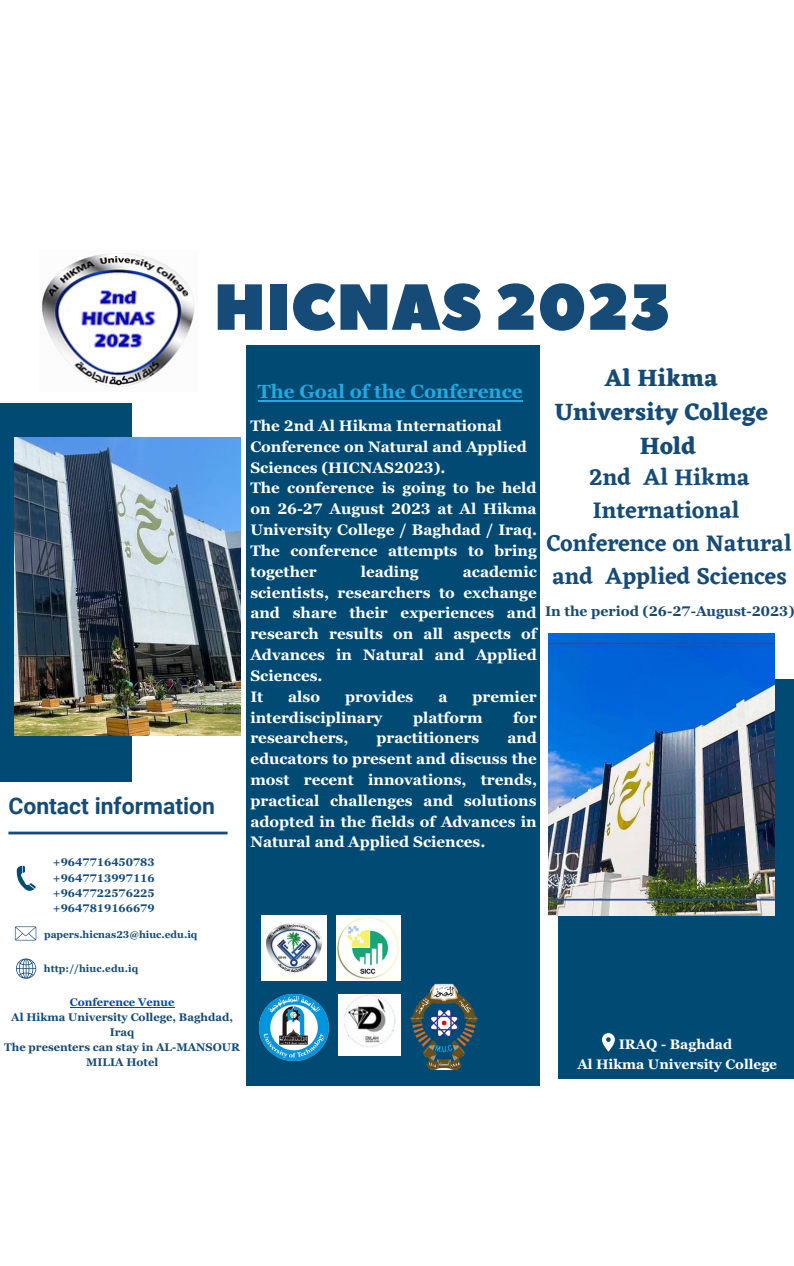
<style>
.page{position:relative;width:794px;height:1266px;background:#fff}
.page>*{position:absolute;margin:0;border:0;box-sizing:border-box;transform-origin:0 0}
.t1{font:64.88px "Peace Sans";color:#154b76}
.t2{font:700 24.38px/33.8px "Eczar";color:#154b76;text-align:center}
.t3{font:600 23.48px/32.8px "Eczar";color:#154b76}
.t4{font:700 22.95px "Roboto";color:#154b76}
.t5{font:700 19.05px "Georgia Pro";color:#25a7df}
.t6{font:700 15.23px/20.9px "Georgia Pro";color:#fff;text-align:justify}
.t7{font:700 14.02px "Georgia Pro";color:#154b76}
.t8{font:700 13.8px "Georgia Pro";color:#fff}
.t9{font:700 11.1px/15px "Georgia Pro";color:#154b76;text-align:center}
.t10{font:700 11.1px "Georgia Pro";color:#004aad}
.t11{font:700 10.05px "Georgia Pro";color:#154b76}
</style>
<div class="page">
<div style="left:557px;top:679px;width:236px;height:399px;background:#004a74"></div>
<img style="left:548px;top:633px;width:225px;height:283px">
<div style="left:246px;top:345px;width:293px;height:740px;background:#004a74"></div>
<div style="left:0;top:403px;width:131px;height:379px;background:#004a74"></div>
<img style="left:15px;top:437px;width:226px;height:298px">
<hr style="left:8px;top:831px;width:219px;height:3px;background:#154b76">
<svg style="left:15px;top:926px;width:21px;height:14px"></svg>
<img style="left:261px;top:915px;width:65px;height:65px">
<img style="left:42px;top:253px;width:153px;height:134px">
<img style="left:336px;top:915px;width:64px;height:65px">
<img style="left:338px;top:995px;width:62px;height:60px">
<svg style="left:16px;top:958px;width:20px;height:20px"></svg>
<svg style="left:17px;top:865px;width:19px;height:26px"></svg>
<img style="left:259px;top:995px;width:69px;height:65px">
<img style="left:410px;top:983px;width:67px;height:87px">
<svg style="left:602px;top:1033px;width:12px;height:18px"></svg>
<hr style="left:70px;top:1006px;width:104px;height:1px;background:#004aad">
<hr style="left:258px;top:400px;width:264px;height:1px;background:#25a7df">
<p class="t1" style="left:214px;top:264px;width:458px">HICNAS 2023</p>
<p class="t4" style="left:8px;top:793px;width:208px">Contact information</p>
<p class="t9" style="left:53px;top:855px;width:103px">+9647716450783</p>
<p class="t9" style="left:53px;top:870px;width:103px">+9647713997116</p>
<p class="t9" style="left:53px;top:885px;width:103px">+9647722576225</p>
<p class="t9" style="left:53px;top:900px;width:103px">+9647819166679</p>
<p class="t11" style="left:44px;top:929px;width:155px">papers.hicnas23@hiuc.edu.iq</p>
<p class="t2" style="left:554px;top:361px;width:215px">Al Hikma<br>University College</p>
<p class="t2" style="left:639px;top:428px;width:58px">Hold</p>
<p class="t5" style="left:258px;top:381px;width:266px">The Goal of the Conference</p>
<p class="t6" style="left:250px;top:415px;width:278px;text-align:left">The 2nd Al Hikma International<br>Conference on Natural and Applied<br>Sciences (HICNAS2023).</p>
<p class="t6" style="left:250px;top:478px;width:288px">The conference is going to be held on 26-27 August 2023 at Al Hikma University College / Baghdad / Iraq.<br>The conference attempts to bring together</p>
<p class="t3" style="left:589px;top:461px;width:162px">2nd Al Hikma<br>International</p>
<p class="t3" style="left:546px;top:526px;width:246px">Conference on Natural and Applied Sciences</p>
<p class="t6" style="left:250px;top:561px;width:288px;text-indent:212px">academic scientists, researchers to exchange and share their experiences and research results on all aspects of Advances in Natural and Applied Sciences.</p>
<p class="t6" style="left:250px;top:686px;width:14px">It</p>
<p class="t6" style="left:288px;top:686px;width:33px">also</p>
<p class="t6" style="left:345px;top:686px;width:70px">provides</p>
<p class="t6" style="left:438px;top:686px;width:11px">a</p>
<p class="t6" style="left:472px;top:686px;width:66px">premier</p>
<p class="t6" style="left:250px;top:707px;width:134px">interdisciplinary</p>
<p class="t6" style="left:413px;top:707px;width:71px">platform</p>
<p class="t6" style="left:513px;top:707px;width:25px">for</p>
<p class="t6" style="left:250px;top:727px;width:99px">researchers,</p>
<p class="t6" style="left:376px;top:727px;width:104px">practitioners</p>
<p class="t6" style="left:360px;top:561px;width:59px">leading</p>
<p class="t7" style="left:544px;top:603px;width:251px">In the period (26-27-August-2023)</p>
<p class="t6" style="left:250px;top:727px;width:288px;text-indent:257px">and educators to present and discuss the most recent innovations, trends, practical challenges and solutions adopted in the fields of Advances in Natural and Applied Sciences.</p>
<p class="t11" style="left:44px;top:963px;width:96px">http://hiuc.edu.iq</p>
<p class="t10" style="left:70px;top:996px;width:106px">Conference Venue</p>
<p class="t9" style="left:11px;top:1009px;width:223px">Al Hikma University College, Baghdad,<br>Iraq</p>
<p class="t9" style="left:4px;top:1039px;width:237px">The presenters can stay in AL-MANSOUR<br>MILIA Hotel</p>
<p class="t8" style="left:618px;top:1036px;width:115px">IRAQ - Baghdad</p>
<p class="t8" style="left:577px;top:1056px;width:201px">Al Hikma University College</p>
</div>
